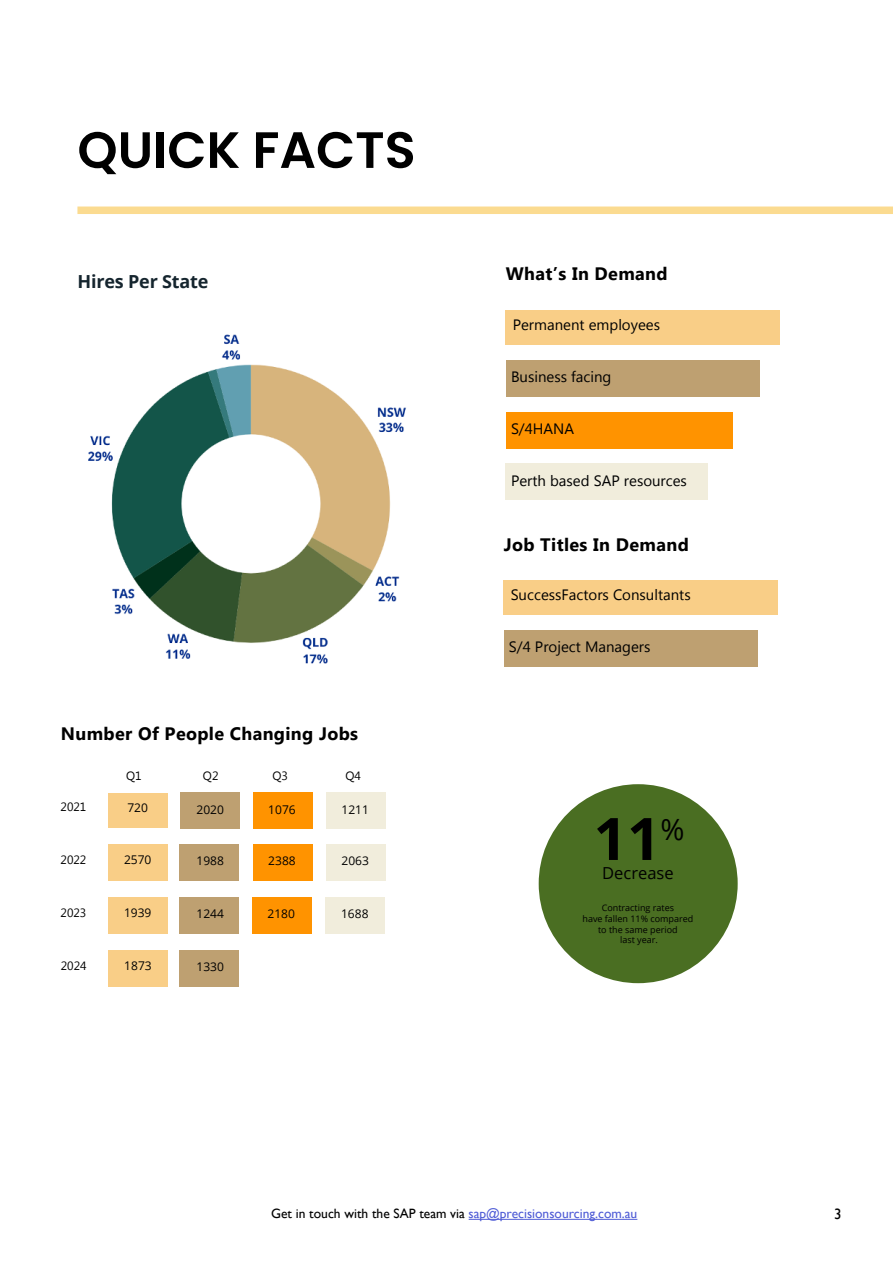
<style>
.page{position:relative;width:893px;height:1263px;background:#fff}
.page>*{position:absolute;margin:0;border:0;box-sizing:border-box;transform-origin:0 0}
.t1{font:700 58.65px "Open Sans";color:#000}
.t2{font:600 51px "Poppins";color:#000}
.t3{font:700 18px "Myanmar Text";letter-spacing:.02em;color:#000}
.t4{font:700 18px "Open Sans";letter-spacing:-.01em;color:#15252e}
.t5{font:16.5px "Open Sans";color:#000}
.t6{font:15px "Myanmar Text";color:#000}
.t7{font:15px "Gill Sans";color:#000}
.t8{font:13.5px "Gill Sans";color:#4f5cd6}
.t9{font:12px "Open Sans";color:#000}
.t10{font:12px "Myanmar Text";color:#000}
.t11{font:9px/10.8px "Open Sans";color:#000;text-align:center}
.s1{color:#000}
</style>
<div class="page">
<div style="left:77px;top:206px;width:816px;height:8px;background:#fbdb90"></div>
<div style="left:506px;top:310px;width:274px;height:34px;background:#f9ce87"></div>
<div style="left:506px;top:360px;width:254px;height:36px;background:#bea071"></div>
<hr style="left:469px;top:1219px;width:168px;height:1px;background:#4f5cd6">
<div style="left:539px;top:784px;width:199px;height:199px;background:#4a6e22;border-radius:50%"></div>
<img style="left:88px;top:334px;width:318px;height:330px">
<div style="left:108px;top:793px;width:59px;height:35px;background:#f9ce87"></div>
<div style="left:180px;top:792px;width:60px;height:37px;background:#bea071"></div>
<div style="left:253px;top:792px;width:59px;height:37px;background:#ff9300"></div>
<div style="left:326px;top:792px;width:59px;height:37px;background:#f1eddc"></div>
<div style="left:108px;top:844px;width:59px;height:36px;background:#f9ce87"></div>
<div style="left:179px;top:844px;width:59px;height:36px;background:#bea071"></div>
<div style="left:253px;top:844px;width:59px;height:36px;background:#ff9300"></div>
<div style="left:326px;top:844px;width:59px;height:36px;background:#f1eddc"></div>
<div style="left:108px;top:897px;width:59px;height:36px;background:#f9ce87"></div>
<div style="left:179px;top:897px;width:59px;height:36px;background:#bea071"></div>
<div style="left:252px;top:897px;width:60px;height:36px;background:#ff9300"></div>
<div style="left:326px;top:897px;width:59px;height:36px;background:#f1eddc"></div>
<div style="left:108px;top:950px;width:60px;height:36px;background:#f9ce87"></div>
<div style="left:506px;top:412px;width:227px;height:36px;background:#ff9300"></div>
<div style="left:504px;top:580px;width:274px;height:35px;background:#f9ce87"></div>
<div style="left:504px;top:630px;width:254px;height:36px;background:#bea071"></div>
<div style="left:506px;top:464px;width:202px;height:36px;background:#f1eddc"></div>
<div style="left:179px;top:950px;width:59px;height:36px;background:#bea071"></div>
<h2 class="t2" style="left:77px;top:128px;width:340px">QUICK FACTS</h2>
<p class="t4" style="left:77px;top:271px;width:133px">Hires Per State</p>
<p class="t3" style="left:61px;top:726px;width:299px">Number Of People Changing Jobs</p>
<p class="t10" style="left:61px;top:802px;width:27px">2021</p>
<p class="t10" style="left:61px;top:855px;width:27px">2022</p>
<p class="t10" style="left:126px;top:771px;width:17px">Q1</p>
<p class="t10" style="left:203px;top:771px;width:17px">Q2</p>
<p class="t10" style="left:272px;top:771px;width:17px">Q3</p>
<p class="t10" style="left:345px;top:771px;width:17px">Q4</p>
<p class="t9" style="left:127px;top:803px;width:22px">720</p>
<p class="t9" style="left:196px;top:804px;width:29px">2020</p>
<p class="t9" style="left:268px;top:804px;width:29px">1076</p>
<p class="t9" style="left:342px;top:804px;width:29px">1211</p>
<p class="t9" style="left:124px;top:855px;width:29px">2570</p>
<p class="t9" style="left:196px;top:856px;width:29px">1988</p>
<p class="t9" style="left:268px;top:856px;width:29px">2388</p>
<p class="t9" style="left:342px;top:856px;width:29px">2063</p>
<p class="t10" style="left:61px;top:908px;width:27px">2023</p>
<p class="t9" style="left:124px;top:908px;width:29px">1939</p>
<p class="t9" style="left:196px;top:909px;width:29px">1244</p>
<p class="t9" style="left:268px;top:909px;width:29px">2180</p>
<p class="t10" style="left:61px;top:961px;width:27px">2024</p>
<p class="t9" style="left:124px;top:961px;width:29px">1873</p>
<p class="t9" style="left:196px;top:962px;width:29px">1330</p>
<p class="t9" style="left:341px;top:909px;width:29px">1688</p>
<p class="t3" style="left:506px;top:266px;width:163px">What’s In Demand</p>
<p class="t6" style="left:513px;top:318px;width:149px">Permanent employees</p>
<p class="t6" style="left:511px;top:371px;width:102px">Business facing</p>
<p class="t6" style="left:511px;top:423px;width:65px">S/4HANA</p>
<p class="t6" style="left:511px;top:475px;width:177px">Perth based SAP resources</p>
<p class="t3" style="left:504px;top:538px;width:187px">Job Titles In Demand</p>
<p class="t6" style="left:511px;top:589px;width:182px">SuccessFactors Consultants</p>
<p class="t6" style="left:509px;top:641px;width:143px">S/4 Project Managers</p>
<h1 class="t1" style="left:594px;top:805px;width:92px">11<sup>%</sup></h1>
<p class="t5" style="left:602px;top:867px;width:73px">Decrease</p>
<p class="t11" style="left:582px;top:903px;width:112px">Contracting rates<br>have fallen 11% compared to the same period<br>last year.</p>
<p class="t8" style="left:271px;top:1208px;width:368px"><span class="s1">Get in touch with the SAP team via</span> sap@precisionsourcing.com.au</p>
<p class="t7" style="left:834px;top:1208px;width:9px">3</p>
</div>
